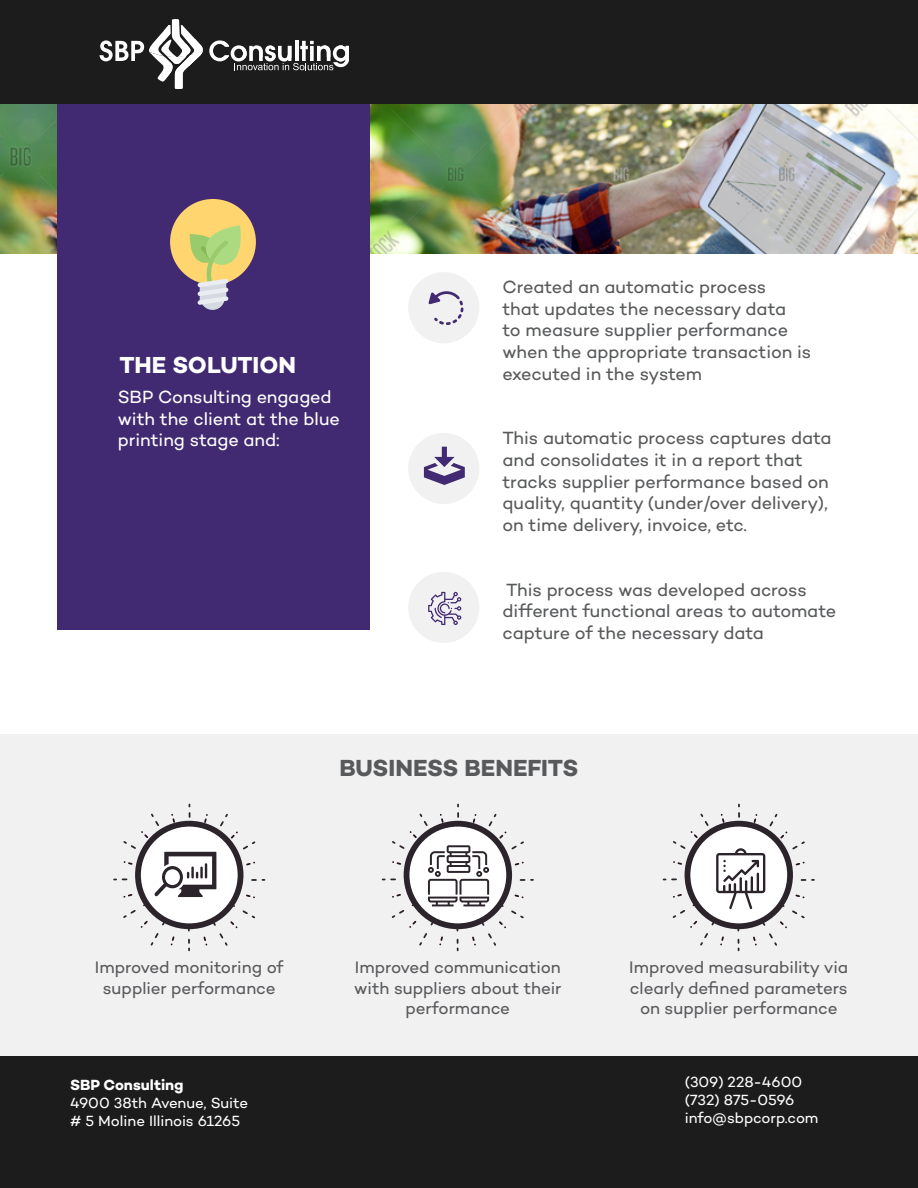
<style>
.page{position:relative;width:918px;height:1188px;background:#fff}
.page>*{position:absolute;margin:0;border:0;box-sizing:border-box;transform-origin:0 0}
.t1{font:700 23.7px "Campton";letter-spacing:-.005em;color:#58595b}
.t2{font:700 23.55px "Campton";letter-spacing:-.005em;color:#fff}
.t3{font:18px/21.6px "Campton";letter-spacing:-.005em;color:#58595b}
.t4{font:18px/21.6px "Campton";letter-spacing:-.005em;color:#fff}
.t5{font:16.95px/20.4px "Campton";letter-spacing:-.005em;color:#58595b;text-align:center}
.t6{font:15px/18px "Campton";color:#fff}
.t7{font:700 15px "Campton";color:#fff}
</style>
<div class="page">
<div style="left:0;top:1055px;width:918px;height:133px;background:#1c1c1c"></div>
<img style="left:0;top:104px;width:57px;height:149px">
<img style="left:370px;top:104px;width:548px;height:149px">
<div style="left:57px;top:98px;width:313px;height:531px;background:#412a71"></div>
<div style="left:0;top:0;width:918px;height:103px;background:#1c1c1c"></div>
<svg style="left:209px;top:40px;width:140px;height:30px"></svg>
<svg style="left:99px;top:19px;width:104px;height:70px"></svg>
<div style="left:408px;top:272px;width:71px;height:71px;background:#f1f1f2;border-radius:50%"></div>
<div style="left:408px;top:433px;width:71px;height:71px;background:#f1f1f2;border-radius:50%"></div>
<div style="left:408px;top:572px;width:71px;height:71px;background:#f1f1f2;border-radius:50%"></div>
<div style="left:170px;top:199px;width:86px;height:86px;background:#ffd56f;border-radius:50%"></div>
<svg style="left:189px;top:226px;width:55px;height:84px"></svg>
<div style="left:0;top:735px;width:918px;height:321px;background:#f1f1f2"></div>
<svg style="left:429px;top:291px;width:34px;height:34px"></svg>
<svg style="left:424px;top:447px;width:41px;height:38px"></svg>
<svg style="left:428px;top:592px;width:33px;height:33px"></svg>
<svg style="left:381px;top:805px;width:153px;height:147px"></svg>
<svg style="left:113px;top:805px;width:153px;height:147px"></svg>
<svg style="left:662px;top:805px;width:153px;height:147px"></svg>
<h2 class="t2" style="left:119px;top:350px;width:178px">THE SOLUTION</h2>
<p class="t4" style="left:118px;top:386px;width:224px">SBP Consulting engaged with the client at the blue printing stage and:</p>
<p class="t3" style="left:503px;top:276px;width:310px">Created an automatic process<br>that updates the necessary data<br>to measure supplier performance when the appropriate transaction is executed in the system</p>
<p class="t3" style="left:503px;top:427px;width:330px">This automatic process captures data and consolidates it in a report that tracks supplier performance based on quality, quantity (under/over delivery), on time delivery, invoice, etc.</p>
<p class="t3" style="left:503px;top:578px;width:335px">This process was developed across different functional areas to automate capture of the necessary data</p>
<h1 class="t1" style="left:339px;top:753px;width:241px">BUSINESS BENEFITS</h1>
<p class="t5" style="left:95px;top:957px;width:190px">Improved monitoring of supplier performance</p>
<p class="t5" style="left:354px;top:957px;width:209px">Improved communication with suppliers about their performance</p>
<p class="t5" style="left:629px;top:957px;width:220px">Improved measurability via clearly defined parameters on supplier performance</p>
<p class="t7" style="left:70px;top:1075px;width:115px">SBP Consulting</p>
<p class="t6" style="left:70px;top:1093px;width:179px">4900 38th Avenue, Suite # 5 Moline Illinois 61265</p>
<p class="t6" style="left:685px;top:1072px;width:135px">(309) 228-4600 (732) 875-0596 info@sbpcorp.com</p>
</div>
